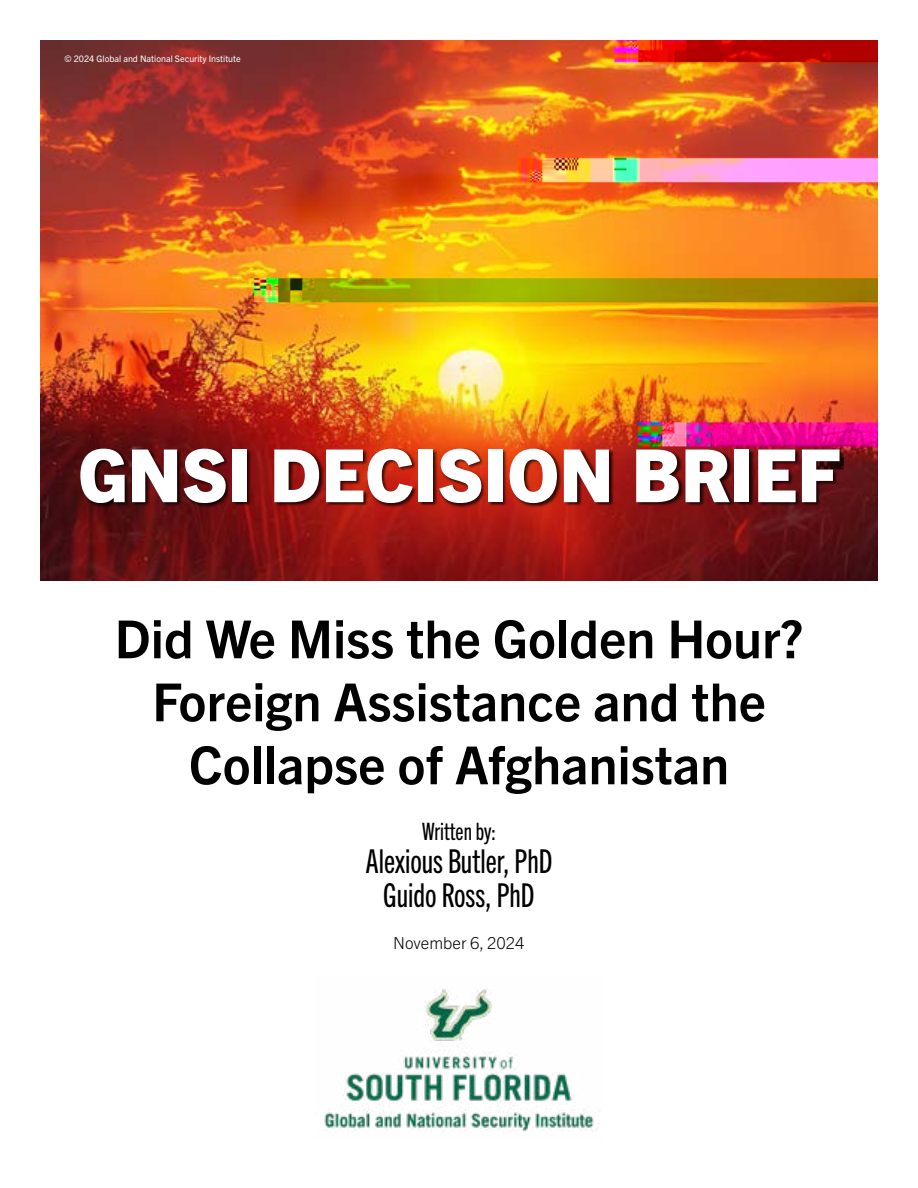
<style>
.page{position:relative;width:918px;height:1188px;background:#fff}
.page>*{position:absolute;margin:0;border:0;box-sizing:border-box;transform-origin:0 0}
.t1{font:800 73.35px "Trade Gothic Next LT Pro";color:#fff}
.t2{font:700 52.5px/63px "Trade Gothic Next LT Pro";color:#000;text-align:center}
.t3{font:33px/34.5px "Trade Gothic Next LT Pro Cm";color:#000;text-align:center}
.t4{font:24px "Trade Gothic Next LT Pro Cm";color:#000}
.t5{font:300 16.5px "Trade Gothic Next LT Pro";color:#000}
.t6{font:9px "Trade Gothic Next LT Pro";color:#fff}
</style>
<div class="page">
<img style="left:40px;top:40px;width:838px;height:540px">
<img style="left:324px;top:989px;width:275px;height:143px">
<div style="left:81px;top:447px;width:763px;height:61px;background:#000;opacity:.75"></div>
<p class="t6" style="left:64px;top:53px;width:178px">© 2024 Global and National Security Institute</p>
<h1 class="t1" style="left:78px;top:424px;width:763px">GNSI DECISION BRIEF</h1>
<p class="t2" style="left:115px;top:604px;width:690px">Did We Miss the Golden Hour?<br>Foreign Assistance and the<br>Collapse of Afghanistan</p>
<p class="t4" style="left:422px;top:815px;width:76px">Written by:</p>
<p class="t3" style="left:365px;top:842px;width:189px">Alexious Butler, PhD<br>Guido Ross, PhD</p>
<p class="t5" style="left:393px;top:932px;width:133px">November 6, 2024</p>
</div>
